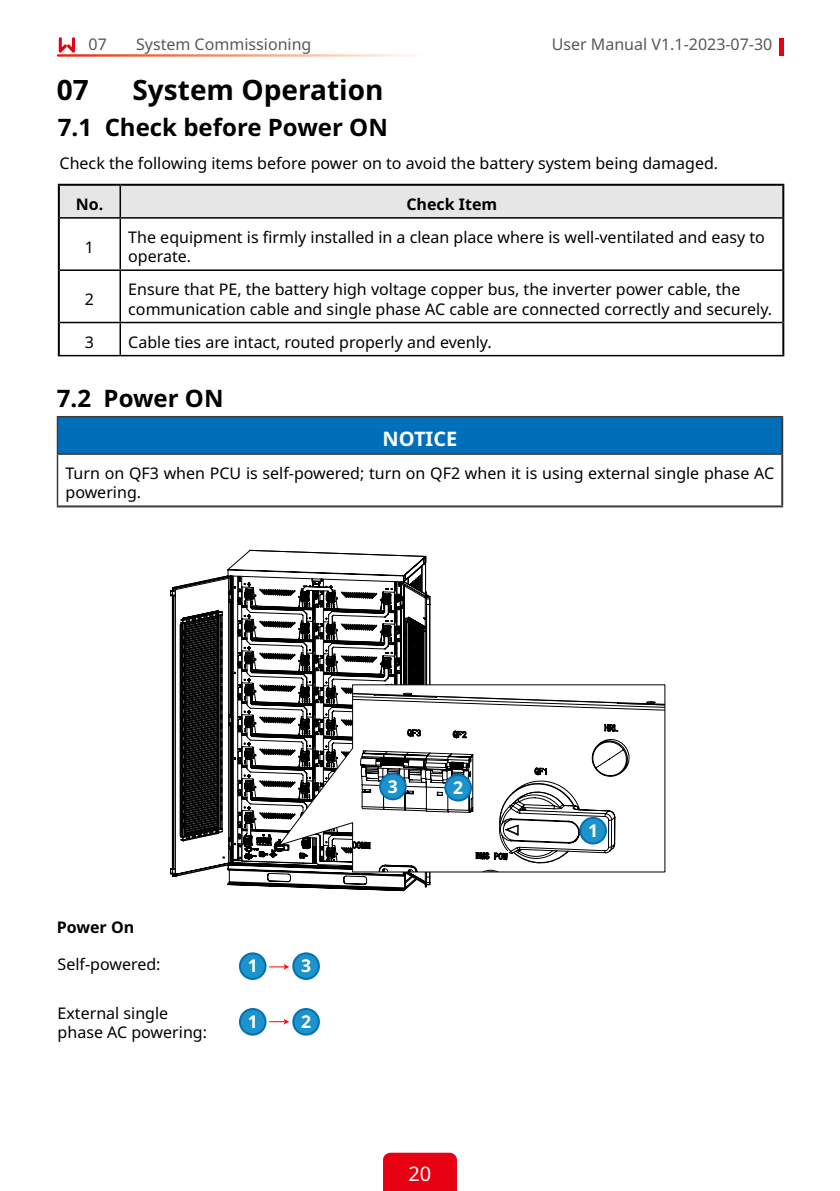
<style>
.page{position:relative;width:840px;height:1191px;background:#fff}
.page>*{position:absolute;margin:0;border:0;box-sizing:border-box;transform-origin:0 0}
.t1{font:700 28px "Noto Sans";color:#000}
.t2{font:700 24px "Noto Sans";color:#000}
.t3{font:700 20px "Noto Sans";color:#fff}
.t4{font:20px "Noto Sans";color:#fff}
.t5{font:700 17.6px "Noto Sans";color:#fff}
.t6{font:16px/19.2px "Noto Sans";color:#000}
.t7{font:16px "Noto Sans";color:#595757}
.t8{font:700 16px "Noto Sans";color:#000}
</style>
<div class="page">
<svg style="left:779px;top:38px;width:3px;height:18px"></svg>
<svg style="left:59px;top:37px;width:16px;height:16px"></svg>
<div style="left:383px;top:1152px;width:73px;height:39px;background:#e60012"></div>
<div style="left:60px;top:186px;width:721px;height:31px;background:#e6e6e6"></div>
<hr style="left:119px;top:219px;width:2px;height:50px;background:#000">
<hr style="left:60px;top:269px;width:60px;height:2px;background:#000">
<hr style="left:120px;top:269px;width:661px;height:2px;background:#000">
<hr style="left:119px;top:271px;width:2px;height:51px;background:#000">
<hr style="left:60px;top:322px;width:60px;height:1px;background:#000">
<hr style="left:120px;top:322px;width:661px;height:1px;background:#000">
<hr style="left:119px;top:323px;width:2px;height:32px;background:#000">
<hr style="left:58px;top:355px;width:62px;height:1px;background:#000">
<hr style="left:120px;top:355px;width:663px;height:1px;background:#000">
<hr style="left:58px;top:184px;width:62px;height:2px;background:#000">
<hr style="left:58px;top:186px;width:2px;height:32px;background:#000">
<hr style="left:120px;top:184px;width:663px;height:2px;background:#000">
<hr style="left:781px;top:186px;width:2px;height:32px;background:#000">
<hr style="left:119px;top:186px;width:2px;height:31px;background:#000">
<hr style="left:60px;top:217px;width:60px;height:2px;background:#000">
<hr style="left:120px;top:217px;width:661px;height:2px;background:#000">
<hr style="left:58px;top:218px;width:2px;height:52px;background:#000">
<hr style="left:781px;top:218px;width:2px;height:52px;background:#000">
<hr style="left:58px;top:270px;width:2px;height:52px;background:#000">
<hr style="left:781px;top:270px;width:2px;height:52px;background:#000">
<hr style="left:58px;top:322px;width:2px;height:33px;background:#000">
<hr style="left:781px;top:322px;width:2px;height:33px;background:#000">
<div style="left:293px;top:953px;width:26px;height:26px;background:#1c93ca;border-radius:50%"></div>
<div style="left:292px;top:952px;width:28px;height:28px;border:2px solid #066fb4;border-radius:50%"></div>
<div style="left:240px;top:953px;width:25px;height:26px;background:#1c93ca;border-radius:50%"></div>
<div style="left:239px;top:952px;width:27px;height:28px;border:2px solid #066fb4;border-radius:50%"></div>
<svg style="left:269px;top:964px;width:20px;height:6px"></svg>
<svg style="left:269px;top:1018px;width:20px;height:7px"></svg>
<div style="left:57px;top:417px;width:724px;height:37px;background:#006fba"></div>
<hr style="left:57px;top:416px;width:725px;height:1px;background:#3e3a39">
<hr style="left:57px;top:417px;width:1px;height:36px;background:#3e3a39">
<hr style="left:57px;top:453px;width:723px;height:2px;background:#3e3a39">
<hr style="left:57px;top:455px;width:1px;height:50px;background:#3e3a39">
<hr style="left:780px;top:417px;width:2px;height:37px;background:#3e3a39">
<hr style="left:780px;top:454px;width:2px;height:51px;background:#3e3a39">
<hr style="left:57px;top:505px;width:725px;height:2px;background:#3e3a39">
<div style="left:240px;top:1009px;width:25px;height:25px;background:#1c93ca;border-radius:50%"></div>
<div style="left:239px;top:1008px;width:27px;height:27px;border:2px solid #066fb4;border-radius:50%"></div>
<div style="left:293px;top:1009px;width:26px;height:25px;background:#1c93ca;border-radius:50%"></div>
<div style="left:292px;top:1008px;width:28px;height:27px;border:2px solid #066fb4;border-radius:50%"></div>
<svg style="left:243px;top:549px;width:183px;height:342px"></svg>
<svg style="left:228px;top:556px;width:198px;height:334px"></svg>
<svg style="left:629px;top:701px;width:34px;height:61px"></svg>
<svg style="left:170px;top:565px;width:459px;height:320px"></svg>
<svg style="left:353px;top:694px;width:258px;height:178px"></svg>
<svg style="left:361px;top:696px;width:254px;height:167px"></svg>
<div style="left:380px;top:773px;width:25px;height:26px;background:#1c93ca;border-radius:50%"></div>
<div style="left:379px;top:772px;width:27px;height:28px;border:2px solid #066fb4;border-radius:50%"></div>
<div style="left:445px;top:775px;width:25px;height:25px;background:#1c93ca;border-radius:50%"></div>
<div style="left:444px;top:774px;width:27px;height:27px;border:2px solid #066fb4;border-radius:50%"></div>
<div style="left:580px;top:818px;width:25px;height:25px;background:#1c93ca;border-radius:50%"></div>
<div style="left:579px;top:817px;width:27px;height:27px;border:2px solid #066fb4;border-radius:50%"></div>
<p class="t7" style="left:88px;top:33px;width:20px">07</p>
<p class="t7" style="left:136px;top:33px;width:177px">System Commissioning</p>
<p class="t7" style="left:551px;top:33px;width:222px">User Manual V1.1-2023-07-30</p>
<h1 class="t1" style="left:57px;top:70px;width:34px">07</h1>
<h1 class="t1" style="left:132px;top:70px;width:252px">System Operation</h1>
<h2 class="t2" style="left:58px;top:111px;width:331px">7.1 Check before Power ON</h2>
<p class="t6" style="left:60px;top:154px;width:659px">Check the following items before power on to avoid the battery system being damaged.</p>
<p class="t8" style="left:76px;top:193px;width:29px">No.</p>
<p class="t8" style="left:406px;top:193px;width:92px">Check Item</p>
<p class="t6" style="left:85px;top:237px;width:11px">1</p>
<p class="t6" style="left:128px;top:228px;width:637px">The equipment is firmly installed in a clean place where is well-ventilated and easy to operate.</p>
<p class="t6" style="left:85px;top:290px;width:11px">2</p>
<p class="t6" style="left:128px;top:280px;width:645px">Ensure that PE, the battery high voltage copper bus, the inverter power cable, the communication cable and single phase AC cable are connected correctly and securely.</p>
<p class="t6" style="left:85px;top:332px;width:11px">3</p>
<p class="t6" style="left:128px;top:332px;width:365px">Cable ties are intact, routed properly and evenly.</p>
<h2 class="t2" style="left:57px;top:381px;width:168px">7.2 Power ON</h2>
<p class="t3" style="left:382px;top:425px;width:76px">NOTICE</p>
<p class="t6" style="left:65px;top:464px;width:709px">Turn on QF3 when PCU is self-powered; turn on QF2 when it is using external single phase AC powering.</p>
<p class="t8" style="left:57px;top:916px;width:79px">Power On</p>
<p class="t6" style="left:58px;top:955px;width:104px">Self-powered:</p>
<p class="t6" style="left:58px;top:1003px;width:151px">External single phase AC powering:</p>
<p class="t5" style="left:247px;top:1009px;width:12px">1</p>
<p class="t5" style="left:301px;top:1009px;width:12px">2</p>
<p class="t5" style="left:247px;top:953px;width:12px">1</p>
<p class="t5" style="left:301px;top:953px;width:12px">3</p>
<p class="t5" style="left:387px;top:774px;width:12px">3</p>
<p class="t5" style="left:453px;top:775px;width:12px">2</p>
<p class="t4" style="left:408px;top:1159px;width:24px">20</p>
<p class="t5" style="left:588px;top:818px;width:12px">1</p>
</div>
